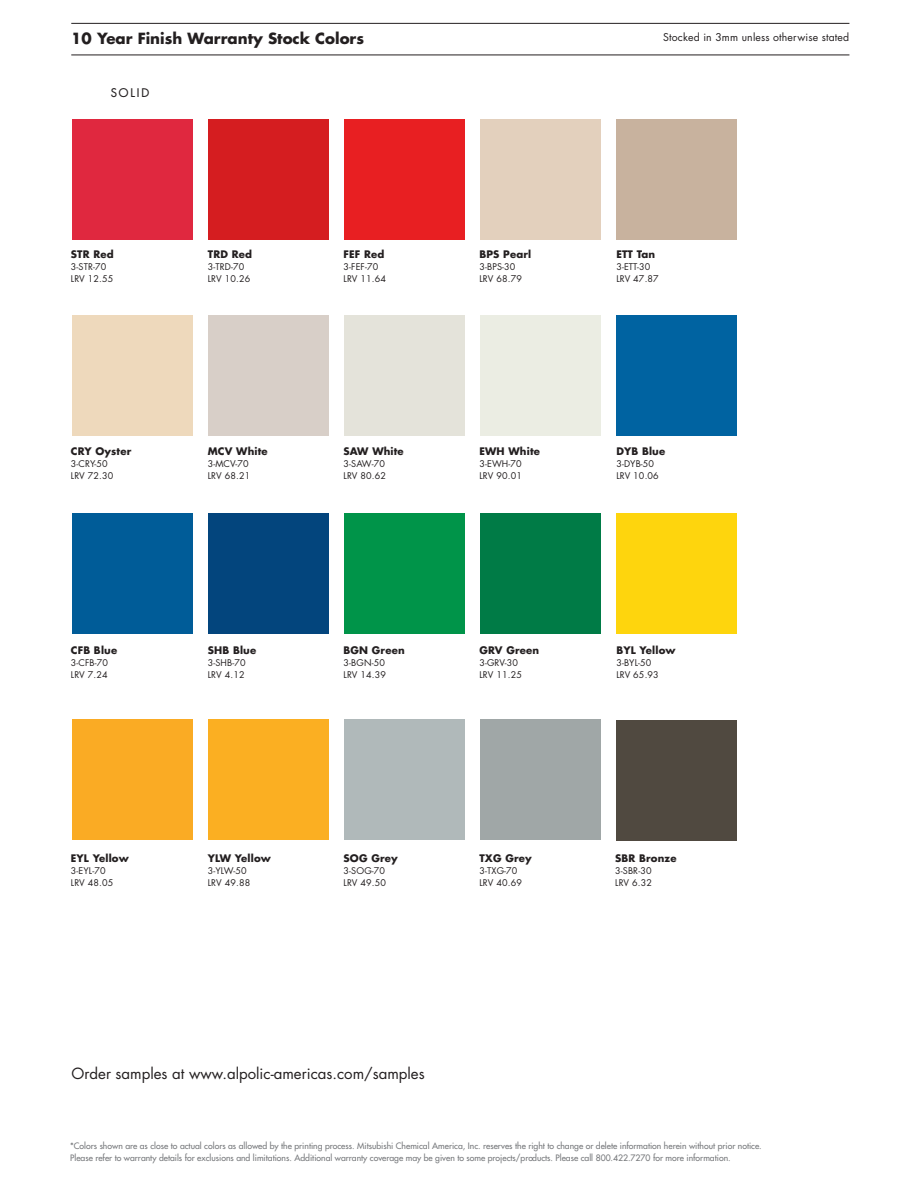
<style>
.page{position:relative;width:918px;height:1188px;background:#fff}
.page>*{position:absolute;margin:0;border:0;box-sizing:border-box;transform-origin:0 0}
.t1{font:15px "Futura Std";color:#231f20}
.t2{font:700 15px "Futura Std";color:#231f20}
.t3{font:500 11.7px "Futura Std";letter-spacing:.16em;color:#231f20}
.t4{font:10.5px "Futura Std";letter-spacing:.015em;color:#231f20}
.t5{font:700 10.2px "Futura Std";letter-spacing:.015em;color:#231f20}
.t6{font:9px/12px "Futura Std";letter-spacing:.015em;color:#231f20}
.t7{font:500 8.7px/11.2px "Futura Std";color:#76787b}
</style>
<div class="page">
<hr style="left:71px;top:55px;width:778px;height:1px;background:#231f20">
<hr style="left:71px;top:23px;width:778px;height:1px;background:#231f20">
<div style="left:72px;top:119px;width:121px;height:121px;background:#e0283f"></div>
<div style="left:208px;top:119px;width:121px;height:121px;background:#d51d20"></div>
<div style="left:344px;top:119px;width:121px;height:121px;background:#e81f22"></div>
<div style="left:480px;top:119px;width:121px;height:121px;background:#e3d0bd"></div>
<div style="left:616px;top:119px;width:121px;height:121px;background:#c8b29e"></div>
<div style="left:72px;top:315px;width:121px;height:121px;background:#eed9bc"></div>
<div style="left:208px;top:315px;width:121px;height:121px;background:#d8cfc8"></div>
<div style="left:344px;top:315px;width:121px;height:121px;background:#e4e3da"></div>
<div style="left:480px;top:315px;width:121px;height:121px;background:#ebede3"></div>
<div style="left:616px;top:315px;width:121px;height:121px;background:#0063a1"></div>
<div style="left:72px;top:513px;width:121px;height:121px;background:#005c98"></div>
<div style="left:344px;top:513px;width:121px;height:121px;background:#009449"></div>
<div style="left:480px;top:513px;width:121px;height:121px;background:#007b46"></div>
<div style="left:616px;top:513px;width:121px;height:121px;background:#fed50d"></div>
<div style="left:208px;top:719px;width:121px;height:121px;background:#fbaf22"></div>
<div style="left:72px;top:719px;width:121px;height:121px;background:#faab24"></div>
<div style="left:208px;top:513px;width:121px;height:121px;background:#03457d"></div>
<div style="left:344px;top:719px;width:121px;height:121px;background:#b0b9ba"></div>
<div style="left:480px;top:719px;width:121px;height:121px;background:#a0a7a7"></div>
<div style="left:616px;top:721px;width:121px;height:120px;background:#504940"></div>
<h1 class="t2" style="left:71px;top:28px;width:294px">10 Year Finish Warranty Stock Colors</h1>
<p class="t4" style="left:663px;top:31px;width:188px">Stocked in 3mm unless otherwise stated</p>
<h2 class="t3" style="left:111px;top:85px;width:40px">SOLID</h2>
<p class="t5" style="left:71px;top:247px;width:44px">STR Red</p>
<p class="t6" style="left:71px;top:261px;width:44px">3-STR-70<br>LRV 12.55</p>
<p class="t5" style="left:208px;top:247px;width:46px">TRD Red</p>
<p class="t6" style="left:208px;top:261px;width:44px">3-TRD-70<br>LRV 10.26</p>
<p class="t5" style="left:344px;top:247px;width:42px">FEF Red</p>
<p class="t6" style="left:344px;top:261px;width:44px">3-FEF-70<br>LRV 11.64</p>
<p class="t5" style="left:479px;top:247px;width:53px">BPS Pearl</p>
<p class="t6" style="left:479px;top:261px;width:44px">3-BPS-30<br>LRV 68.79</p>
<p class="t5" style="left:616px;top:247px;width:41px">ETT Tan</p>
<p class="t6" style="left:616px;top:261px;width:44px">3-ETT-30<br>LRV 47.87</p>
<p class="t5" style="left:71px;top:444px;width:62px">CRY Oyster</p>
<p class="t6" style="left:71px;top:457px;width:44px">3-CRY-50<br>LRV 72.30</p>
<p class="t5" style="left:208px;top:444px;width:61px">MCV White</p>
<p class="t6" style="left:208px;top:457px;width:44px">3-MCV-70<br>LRV 68.21</p>
<p class="t5" style="left:344px;top:444px;width:62px">SAW White</p>
<p class="t6" style="left:344px;top:457px;width:44px">3-SAW-70<br>LRV 80.62</p>
<p class="t5" style="left:479px;top:444px;width:62px">EWH White</p>
<p class="t6" style="left:479px;top:457px;width:44px">3-EWH-70<br>LRV 90.01</p>
<p class="t5" style="left:616px;top:444px;width:50px">DYB Blue</p>
<p class="t6" style="left:616px;top:457px;width:44px">3-DYB-50<br>LRV 10.06</p>
<p class="t5" style="left:71px;top:644px;width:48px">CFB Blue</p>
<p class="t6" style="left:71px;top:657px;width:39px">3-CFB-70<br>LRV 7.24</p>
<p class="t5" style="left:208px;top:644px;width:50px">SHB Blue</p>
<p class="t6" style="left:208px;top:657px;width:39px">3-SHB-70<br>LRV 4.12</p>
<p class="t5" style="left:344px;top:644px;width:63px">BGN Green</p>
<p class="t6" style="left:344px;top:657px;width:44px">3-BGN-50<br>LRV 14.39</p>
<p class="t5" style="left:479px;top:644px;width:61px">GRV Green</p>
<p class="t6" style="left:479px;top:657px;width:44px">3-GRV-30<br>LRV 11.25</p>
<p class="t5" style="left:616px;top:644px;width:61px">BYL Yellow</p>
<p class="t6" style="left:616px;top:657px;width:44px">3-BYL-50<br>LRV 65.93</p>
<p class="t5" style="left:71px;top:851px;width:60px">EYL Yellow</p>
<p class="t6" style="left:71px;top:865px;width:44px">3-EYL-70<br>LRV 48.05</p>
<p class="t5" style="left:208px;top:851px;width:65px">YLW Yellow</p>
<p class="t6" style="left:208px;top:865px;width:44px">3-YLW-50<br>LRV 49.88</p>
<p class="t5" style="left:344px;top:851px;width:56px">SOG Grey</p>
<p class="t6" style="left:344px;top:865px;width:44px">3-SOG-70<br>LRV 49.50</p>
<p class="t5" style="left:479px;top:851px;width:54px">TXG Grey</p>
<p class="t6" style="left:479px;top:865px;width:44px">3-TXG-70<br>LRV 40.69</p>
<p class="t5" style="left:615px;top:851px;width:63px">SBR Bronze</p>
<p class="t6" style="left:615px;top:865px;width:38px">3-SBR-30<br>LRV 6.32</p>
<h1 class="t1" style="left:72px;top:1064px;width:355px">Order samples at www.alpolic-americas.com/samples</h1>
<p class="t7" style="left:70px;top:1141px;width:693px">*Colors shown are as close to actual colors as allowed by the printing process. Mitsubishi Chemical America, Inc. reserves the right to change or delete information herein without prior notice.<br>Please refer to warranty details for exclusions and limitations. Additional warranty coverage may be given to some projects/products. Please call 800.422.7270 for more information.</p>
</div>
